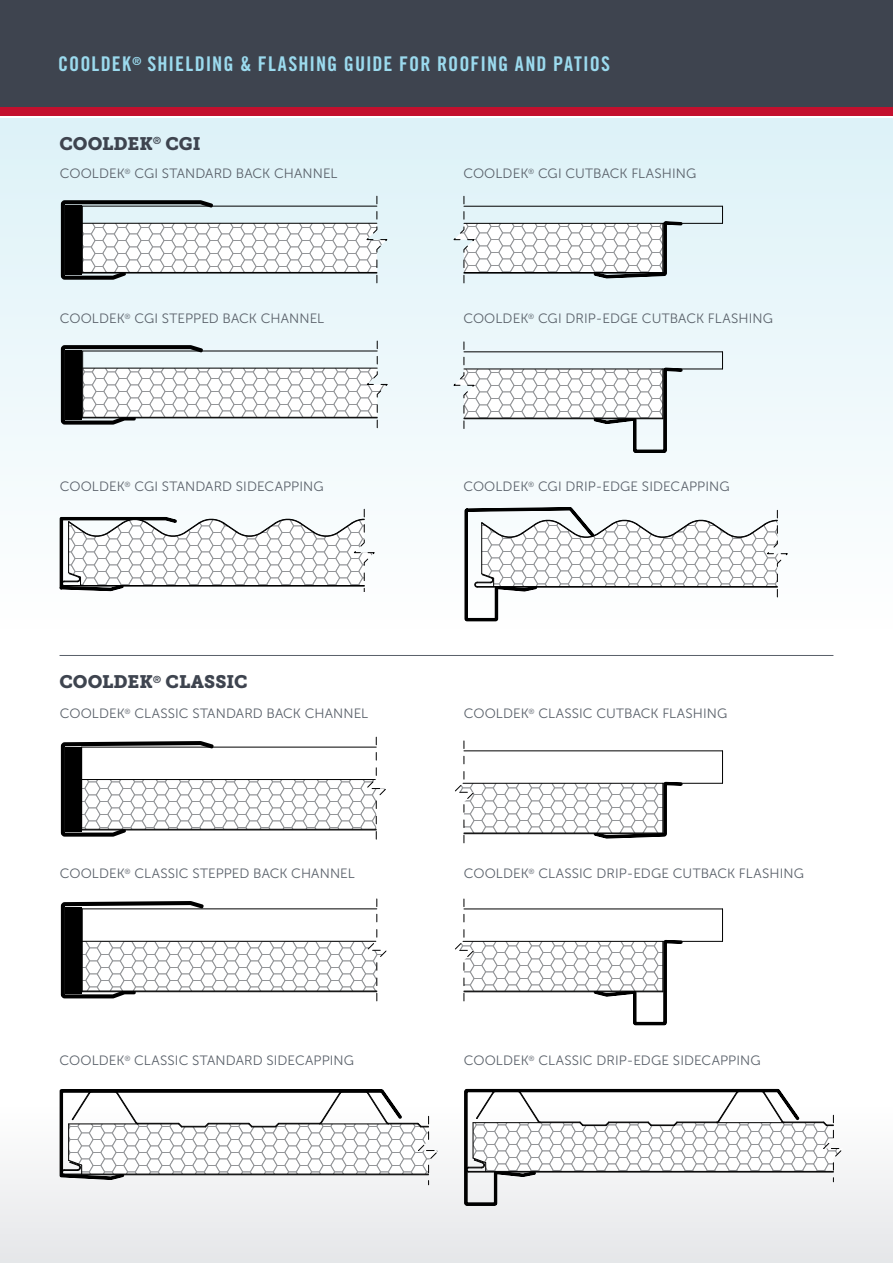
<style>
.page{position:relative;width:893px;height:1263px;background:#fff}
.page>*{position:absolute;margin:0;border:0;box-sizing:border-box;transform-origin:0 0}
.t1{font:20.25px "Trade Gothic LT Std Bd Cn 20";letter-spacing:.05em;color:#9bdaee}
.t2{font:18px "Museo Slab 900";color:#3e444f}
.Point{font:13.5px "Museo Sans 300";letter-spacing:.01em;color:#5a616a}
</style>
<div class="page">
<div style="left:0;top:1106px;width:893px;height:157px;background:linear-gradient(to bottom,#fffeff,#e5e6e8)"></div>
<div style="left:0;top:119px;width:893px;height:510px;background:linear-gradient(to bottom,#dcf1f7,#fefefe)"></div>
<div style="left:0;top:0;width:893px;height:107px;background:#3e444f"></div>
<div style="left:0;top:107px;width:893px;height:9px;background:#c3102e"></div>
<hr style="left:60px;top:655px;width:773px;height:1px;background:#595f6a">
<svg style="left:58px;top:508px;width:318px;height:84px"></svg>
<svg style="left:463px;top:506px;width:327px;height:117px"></svg>
<hr style="left:464px;top:368px;width:258px;height:1px;background:#000">
<hr style="left:464px;top:351px;width:258px;height:1px;background:#000">
<svg style="left:722px;top:352px;width:1px;height:17px"></svg>
<svg style="left:452px;top:341px;width:232px;height:113px"></svg>
<hr style="left:464px;top:223px;width:258px;height:1px;background:#000">
<hr style="left:464px;top:206px;width:258px;height:1px;background:#000">
<svg style="left:722px;top:206px;width:1px;height:17px"></svg>
<svg style="left:452px;top:195px;width:232px;height:89px"></svg>
<svg style="left:60px;top:195px;width:329px;height:89px"></svg>
<svg style="left:60px;top:340px;width:329px;height:89px"></svg>
<hr style="left:722px;top:909px;width:1px;height:32px;background:#000">
<hr style="left:463px;top:941px;width:259px;height:1px;background:#000">
<hr style="left:464px;top:908px;width:258px;height:1px;background:#000">
<svg style="left:455px;top:898px;width:229px;height:128px"></svg>
<hr style="left:722px;top:751px;width:1px;height:32px;background:#000">
<hr style="left:463px;top:783px;width:259px;height:1px;background:#000">
<hr style="left:464px;top:750px;width:258px;height:1px;background:#000">
<svg style="left:455px;top:740px;width:229px;height:104px"></svg>
<svg style="left:60px;top:736px;width:326px;height:104px"></svg>
<div style="left:65px;top:747px;width:16px;height:84px;background:#000"></div>
<svg style="left:60px;top:898px;width:327px;height:104px"></svg>
<div style="left:65px;top:907px;width:17px;height:87px;background:#000"></div>
<svg style="left:463px;top:1088px;width:382px;height:119px"></svg>
<svg style="left:58px;top:1089px;width:383px;height:97px"></svg>
<h1 class="t1" style="left:58px;top:51px;width:553px">COOLDEK<sup>®</sup> SHIELDING &amp; FLASHING GUIDE FOR ROOFING AND PATIOS</h1>
<p class="t2" style="left:60px;top:133px;width:143px">COOLDEK<sup>®</sup> CGI</p>
<p class="Point" style="left:60px;top:166px;width:279px">COOLDEK<sup>®</sup> CGI STANDARD BACK CHANNEL</p>
<p class="Point" style="left:60px;top:311px;width:266px">COOLDEK<sup>®</sup> CGI STEPPED BACK CHANNEL</p>
<p class="Point" style="left:463px;top:166px;width:235px">COOLDEK<sup>®</sup> CGI CUTBACK FLASHING</p>
<p class="Point" style="left:463px;top:311px;width:311px">COOLDEK<sup>®</sup> CGI DRIP-EDGE CUTBACK FLASHING</p>
<p class="Point" style="left:60px;top:479px;width:265px">COOLDEK<sup>®</sup> CGI STANDARD SIDECAPPING</p>
<p class="Point" style="left:463px;top:479px;width:268px">COOLDEK<sup>®</sup> CGI DRIP-EDGE SIDECAPPING</p>
<p class="t2" style="left:60px;top:671px;width:189px">COOLDEK<sup>®</sup> CLASSIC</p>
<p class="Point" style="left:60px;top:706px;width:310px">COOLDEK<sup>®</sup> CLASSIC STANDARD BACK CHANNEL</p>
<p class="Point" style="left:60px;top:866px;width:297px">COOLDEK<sup>®</sup> CLASSIC STEPPED BACK CHANNEL</p>
<p class="Point" style="left:464px;top:706px;width:265px">COOLDEK<sup>®</sup> CLASSIC CUTBACK FLASHING</p>
<p class="Point" style="left:464px;top:866px;width:342px">COOLDEK<sup>®</sup> CLASSIC DRIP-EDGE CUTBACK FLASHING</p>
<p class="Point" style="left:60px;top:1053px;width:296px">COOLDEK<sup>®</sup> CLASSIC STANDARD SIDECAPPING</p>
<p class="Point" style="left:464px;top:1053px;width:298px">COOLDEK<sup>®</sup> CLASSIC DRIP-EDGE SIDECAPPING</p>
</div>
